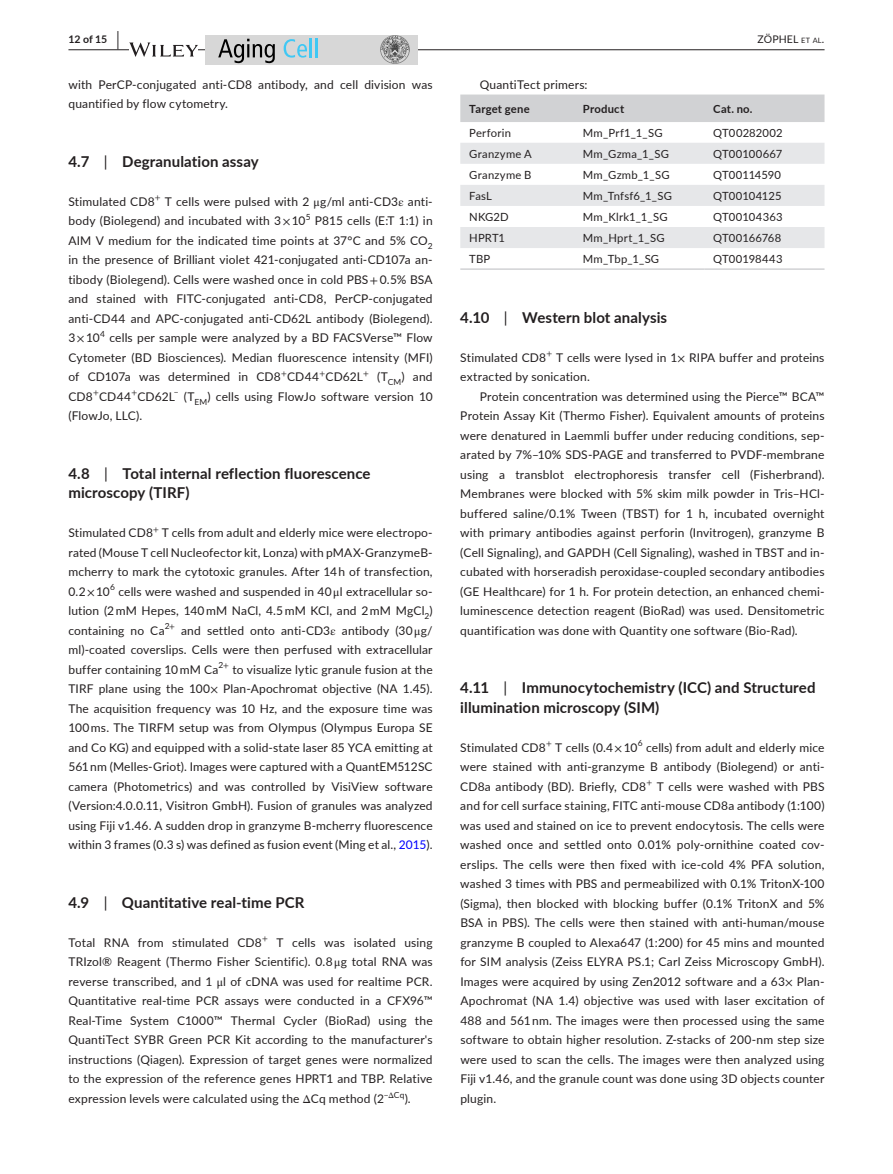
<style>
.page{position:relative;width:893px;height:1174px;background:#fff}
.page>*{position:absolute;margin:0;border:0;box-sizing:border-box;transform-origin:0 0}
.t1{font:700 15px/19.5px "Lato";letter-spacing:.005em;color:#231f20}
.t2{font:12px/19.5px "Lato";letter-spacing:.015em;color:#231f20;text-align:justify}
.t3{font:11.25px "Lato";letter-spacing:.015em;color:#231f20}
.t4{font:700 11.25px "Lato";letter-spacing:.02em;color:#231f20}
.t5{font:11.25px "Lato";letter-spacing:-.005em;color:#231f20}
.t6{font:10.5px "Lato";color:#231f20}
.t7{font:700 10.5px "Lato";color:#231f20}
.t8{font:8.4px "Lato";color:#231f20}
.t9{font:8.4px "STIX";color:#231f20}
.s1{font-size:19.5px}
.s2{font-style:inherit}
.s3{font-size:7.35px}
.s4{font-weight:400}
.s5{font-family:"STIX"}
.s6{color:#00f}
.s7{font-size:12px}
</style>
<div class="page">
<hr style="left:68px;top:49px;width:756px;height:1px;background:#231f20">
<svg style="left:129px;top:42px;width:69px;height:15px"></svg>
<div style="left:206px;top:35px;width:212px;height:29px;background:#d7d7d7"></div>
<svg style="left:218px;top:39px;width:57px;height:24px"></svg>
<svg style="left:284px;top:38px;width:28px;height:20px"></svg>
<hr style="left:315px;top:38px;width:3px;height:19px;background:#40c8f4">
<img style="left:381px;top:35px;width:29px;height:29px">
<div style="left:460px;top:94px;width:364px;height:28px;background:#d1d2d4"></div>
<svg style="left:460px;top:143px;width:364px;height:105px"></svg>
<hr style="left:460px;top:268px;width:114px;height:2px;background:#d1d2d4">
<hr style="left:574px;top:268px;width:130px;height:2px;background:#d1d2d4">
<hr style="left:704px;top:268px;width:120px;height:2px;background:#d1d2d4">
<p class="t7" style="left:68px;top:31px;width:52px">12 of 15 <span class="s1">|</span></p>
<p class="t6" style="left:758px;top:31px;width:68px">Z<span class="s2">Ö</span>PHEL <span class="s3">et al</span>.</p>
<p class="t2" style="left:68px;top:74px;width:366px">with PerCP-conjugated anti-CD8 antibody, and cell division was quantified by flow cytometry.</p>
<p class="t2" style="left:480px;top:74px;width:109px">QuantiTect primers:</p>
<p class="t4" style="left:469px;top:100px;width:62px">Target gene</p>
<p class="t4" style="left:583px;top:100px;width:43px">Product</p>
<p class="t4" style="left:713px;top:100px;width:41px">Cat. no.</p>
<p class="t3" style="left:469px;top:125px;width:43px">Perforin</p>
<p class="t3" style="left:583px;top:125px;width:81px">Mm_Prf1_1_SG</p>
<p class="t3" style="left:713px;top:125px;width:71px">QT00282002</p>
<p class="t3" style="left:469px;top:146px;width:64px">Granzyme A</p>
<p class="t3" style="left:583px;top:146px;width:88px">Mm_Gzma_1_SG</p>
<p class="t3" style="left:713px;top:146px;width:71px">QT00100667</p>
<p class="t3" style="left:469px;top:167px;width:64px">Granzyme B</p>
<p class="t3" style="left:583px;top:167px;width:88px">Mm_Gzmb_1_SG</p>
<p class="t5" style="left:713px;top:167px;width:69px">QT00114590</p>
<p class="t3" style="left:469px;top:188px;width:24px">FasL</p>
<p class="t3" style="left:583px;top:188px;width:91px">Mm_Tnfsf6_1_SG</p>
<p class="t3" style="left:713px;top:188px;width:70px">QT00104125</p>
<p class="t3" style="left:469px;top:209px;width:41px">NKG2D</p>
<p class="t3" style="left:583px;top:209px;width:86px">Mm_Klrk1_1_SG</p>
<p class="t3" style="left:713px;top:209px;width:71px">QT00104363</p>
<p class="t3" style="left:469px;top:230px;width:37px">HPRT1</p>
<p class="t3" style="left:583px;top:230px;width:83px">Mm_Hprt_1_SG</p>
<p class="t3" style="left:713px;top:230px;width:70px">QT00166768</p>
<p class="t3" style="left:469px;top:251px;width:23px">TBP</p>
<p class="t3" style="left:583px;top:251px;width:78px">Mm_Tbp_1_SG</p>
<p class="t3" style="left:713px;top:251px;width:71px">QT00198443</p>
<p class="t1" style="left:68px;top:151px;width:192px">4.7 <span class="s4">|</span> Degranulation assay</p>
<p class="t2" style="left:68px;top:191px;width:88px">Stimulated CD8</p>
<p class="t9" style="left:155px;top:192px;width:7px">+</p>
<p class="t2" style="left:68px;top:191px;width:366px;text-indent:96px">T cells were pulsed with 2 <span class="s5">μ</span>g/ml anti-CD3<span class="s5">ε</span> anti&shy;body (Biolegend) and incubated with 3 <span class="s5">×</span> 10</p>
<p class="t8" style="left:306px;top:211px;width:6px">5</p>
<p class="t2" style="left:68px;top:210px;width:366px;text-indent:246px">P815 cells (E:T 1:1) in AIM V medium for the indicated time points at 37°C and 5% CO<sub>2 </sub>in the presence of Brilliant violet 421-conjugated anti-CD107a an&shy;tibody (Biolegend). Cells were washed once in cold PBS <span class="s5">+</span> 0.5% BSA and stained with FITC-conjugated anti-CD8, PerCP-conjugated anti-CD44 and APC-conjugated anti-CD62L antibody (Biolegend).<br>3 <span class="s5">×</span> 10</p>
<p class="t1" style="left:460px;top:307px;width:208px">4.10 <span class="s4">|</span> Western blot analysis</p>
<p class="t2" style="left:460px;top:347px;width:87px">Stimulated CD8</p>
<p class="t9" style="left:546px;top:348px;width:7px">+</p>
<p class="t8" style="left:100px;top:328px;width:6px">4</p>
<p class="t2" style="left:68px;top:327px;width:366px;text-indent:41px">cells per sample were analyzed by a BD FACSVerse™ Flow Cytometer (BD Biosciences). Median fluorescence intensity (MFI) of CD107a was determined in CD8</p>
<p class="t2" style="left:460px;top:347px;width:366px;text-indent:96px">T cells were lysed in 1<span class="s5">×</span> RIPA buffer and proteins extracted by sonication.</p>
<p class="t2" style="left:460px;top:386px;width:366px;text-indent:20px">Protein concentration was determined using the Pierce™ BCA™ Protein Assay Kit (Thermo Fisher). Equivalent amounts of proteins were denatured in Laemmli buffer under reducing conditions, sep&shy;arated by 7%–10% SDS-PAGE and transferred to PVDF-membrane using a transblot electrophoresis transfer cell (Fisherbrand).<br>Membranes were blocked with 5% skim milk powder in Tris–HCl&shy;buffered saline/0.1% Tween (TBST) for 1 h, incubated overnight with primary antibodies against perforin (Invitrogen), granzyme B (Cell Signaling), and GAPDH (Cell Signaling), washed in TBST and in&shy;cubated with horseradish peroxidase-coupled secondary antibodies (GE Healthcare) for 1 h. For protein detection, an enhanced chemi&shy;luminescence detection reagent (BioRad) was used. Densitometric quantification was done with Quantity one software (Bio-Rad).</p>
<p class="t9" style="left:281px;top:367px;width:7px">+</p>
<p class="t2" style="left:287px;top:366px;width:34px">CD44</p>
<p class="t9" style="left:320px;top:367px;width:7px">+</p>
<p class="t2" style="left:326px;top:366px;width:39px">CD62L</p>
<p class="t9" style="left:363px;top:367px;width:7px">+</p>
<p class="t2" style="left:377px;top:366px;width:57px">(T<sub>CM</sub>) and</p>
<p class="t2" style="left:68px;top:386px;width:26px">CD8</p>
<p class="t9" style="left:93px;top:387px;width:7px">+</p>
<p class="t2" style="left:99px;top:386px;width:34px">CD44</p>
<p class="t9" style="left:132px;top:387px;width:7px">+</p>
<p class="t2" style="left:137px;top:386px;width:39px">CD62L</p>
<p class="t8" style="left:174px;top:386px;width:6px">−</p>
<p class="t2" style="left:184px;top:386px;width:250px">(T<sub>EM</sub>) cells using FlowJo software version 10</p>
<p class="t2" style="left:68px;top:405px;width:75px">(FlowJo, LLC).</p>
<p class="t1" style="left:68px;top:463px;width:304px">4.8 <span class="s4">|</span> Total internal reflection fluorescence microscopy (TIRF)</p>
<p class="t2" style="left:68px;top:522px;width:86px">Stimulated CD8</p>
<p class="t9" style="left:153px;top:523px;width:7px">+</p>
<p class="t2" style="left:68px;top:522px;width:366px;text-indent:93px">T cells from adult and elderly mice were electropo&shy;rated (Mouse T cell Nucleofector kit, Lonza) with pMAX-GranzymeB&shy;mcherry to mark the cytotoxic granules. After 14 h of transfection, 0.2 <span class="s5">×</span> 10</p>
<p class="t8" style="left:110px;top:581px;width:6px">6</p>
<p class="t2" style="left:68px;top:581px;width:366px;text-indent:50px">cells were washed and suspended in 40 <span class="s5">μ</span>l extracellular so&shy;lution (2 mM Hepes, 140 mM NaCl, 4.5 mM KCl, and 2 mM MgCl<sub>2</sub>) containing no Ca</p>
<p class="t8" style="left:165px;top:620px;width:12px">2<span class="s5">+</span></p>
<p class="t2" style="left:68px;top:620px;width:366px;text-indent:113px">and settled onto anti-CD3<span class="s5">ε</span> antibody (30 <span class="s5">μ</span>g/ ml)-coated coverslips. Cells were then perfused with extracellular buffer containing 10 mM Ca</p>
<p class="t8" style="left:219px;top:659px;width:12px">2<span class="s5">+</span></p>
<p class="t2" style="left:68px;top:659px;width:366px;text-indent:164px">to visualize lytic granule fusion at the TIRF plane using the 100<span class="s5">×</span> Plan-Apochromat objective (NA 1.45).<br>The acquisition frequency was 10 Hz, and the exposure time was 100 ms. The TIRFM setup was from Olympus (Olympus Europa SE and Co KG) and equipped with a solid-state laser 85 YCA emitting at 561 nm (Melles-Griot). Images were captured with a QuantEM512SC camera (Photometrics) and was controlled by VisiView software (Version:4.0.0.11, Visitron GmbH). Fusion of granules was analyzed using Fiji v1.46. A sudden drop in granzyme B-mcherry fluorescence within 3 frames (0.3 s) was defined as fusion event (Ming et al., <span class="s6">2015</span>).</p>
<p class="t1" style="left:460px;top:677px;width:357px">4.11 <span class="s4">|</span> Immunocytochemistry (ICC) and Structured illumination microscopy (SIM)</p>
<p class="t2" style="left:460px;top:737px;width:366px">Stimulated CD8<sup>+</sup> T cells (0.4 <span class="s5">×</span> 10<sup>6</sup> cells) from adult and elderly mice were stained with anti-granzyme B antibody (Biolegend) or anti-CD8a antibody (BD). Briefly, CD8<sup>+</sup> T cells were washed with PBS and for cell surface staining, FITC anti-mouse CD8a antibody (1:100) was used and stained on ice to prevent endocytosis. The cells were washed once and settled onto 0.01% poly-ornithine coated cov&shy;erslips. The cells were then fixed with ice-cold 4% PFA solution, washed 3 times with PBS and permeabilized with 0.1% TritonX-100 (Sigma), then blocked with blocking buffer (0.1% TritonX and 5% BSA in PBS). The cells were then stained with anti-human/mouse granzyme B coupled to Alexa647 (1:200) for 45 mins and mounted for SIM analysis (Zeiss ELYRA PS.1; Carl Zeiss Microscopy GmbH).<br>Images were acquired by using Zen2012 software and a 63<span class="s5">×</span> Plan-Apochromat (NA 1.4) objective was used with laser excitation of 488 and 561 nm. The images were then processed using the same software to obtain higher resolution. Z-stacks of 200-nm step size were used to scan the cells. The images were then analyzed using Fiji v1.46, and the granule count was done using 3D objects counter plugin.</p>
<p class="t1" style="left:68px;top:892px;width:238px">4.9 <span class="s4">|</span> Quantitative real-time PCR</p>
<p class="t2" style="left:68px;top:932px;width:195px">Total RNA from stimulated CD8</p>
<p class="t9" style="left:262px;top:933px;width:7px">+</p>
<p class="t2" style="left:68px;top:932px;width:366px;text-indent:208px">T cells was isolated using TRIzol® Reagent (Thermo Fisher Scientific). 0.8 <span class="s5">μ</span>g total RNA was reverse transcribed, and 1 <span class="s5">μ</span>l of cDNA was used for realtime PCR.<br>Quantitative real-time PCR assays were conducted in a CFX96™ Real-Time System C1000™ Thermal Cycler (BioRad) using the QuantiTect SYBR Green PCR Kit according to the manufacturer's instructions (Qiagen). Expression of target genes were normalized to the expression of the reference genes HPRT1 and TBP. Relative expression levels were calculated using the <span class="s5">Δ</span>Cq method (2</p>
<p class="t8" style="left:384px;top:1088px;width:29px">−<span class="s5">Δ</span>Cq<span class="s7">).</span></p>
</div>
